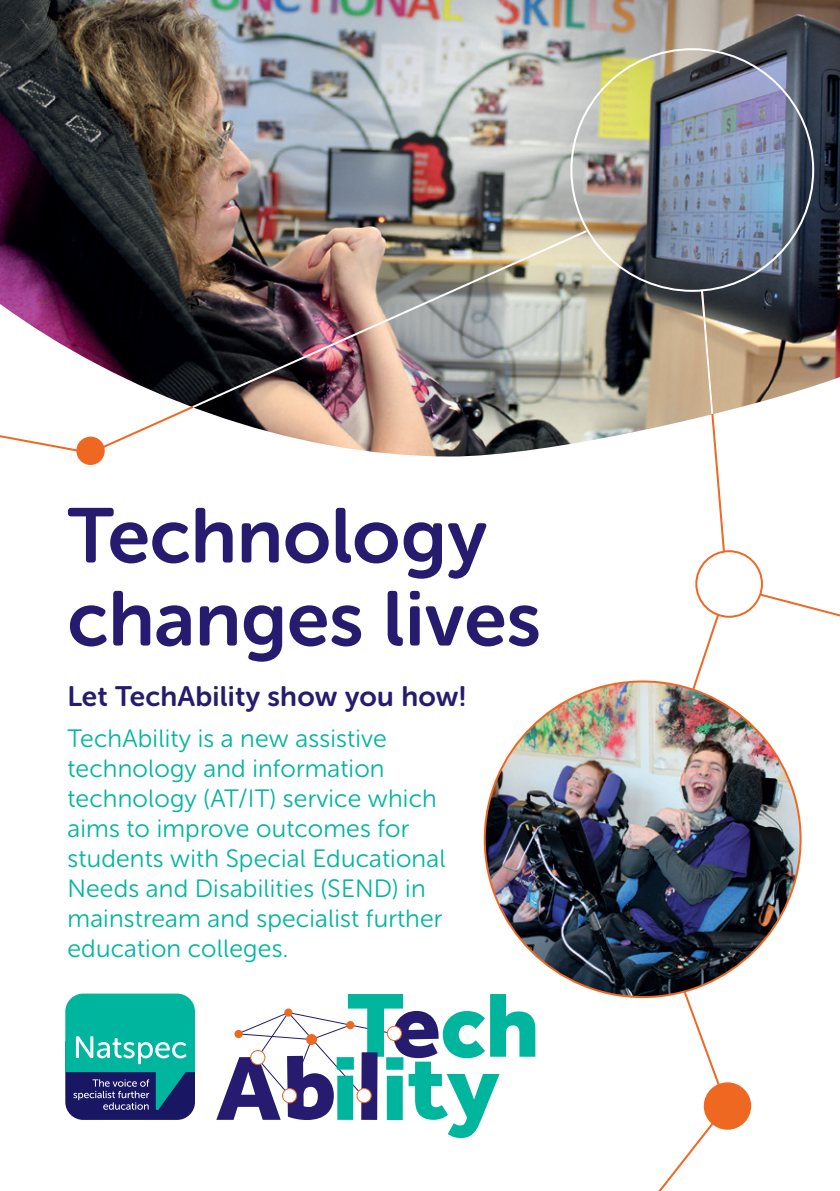
<style>
.page{position:relative;width:840px;height:1191px;background:#fff}
.page>*{position:absolute;margin:0;border:0;box-sizing:border-box;transform-origin:0 0}
.t1{font:77px/83px "Museo Sans Rounded 700";color:#261b6f}
.t2{font:28px "Museo Sans Rounded 700";letter-spacing:.01em;color:#261b6f}
.t3{font:25px/30px "Museo Sans Rounded 300";letter-spacing:.01em;color:#00b59e}
</style>
<div class="page">
<svg style="left:608px;top:594px;width:120px;height:112px"></svg>
<svg style="left:216px;top:994px;width:319px;height:144px"></svg>
<div style="left:250px;top:1050px;width:15px;height:14px;background:#fff;border-radius:50%"></div>
<div style="left:250px;top:1050px;width:15px;height:15px;border:1px solid #ef6822;border-radius:50%"></div>
<div style="left:357px;top:1088px;width:14px;height:14px;background:#fff;border-radius:50%"></div>
<div style="left:356px;top:1088px;width:15px;height:15px;border:1px solid #ef6822;border-radius:50%"></div>
<svg style="left:65px;top:993px;width:130px;height:127px;background:#208b95"></svg>
<img style="left:0;top:0;width:839px;height:456px">
<div style="left:76px;top:436px;width:29px;height:29px;background:#ef6822;border-radius:50%"></div>
<div style="left:704px;top:1083px;width:45px;height:45px;background:#ef6822;border-radius:50%"></div>
<div style="left:703px;top:1082px;width:47px;height:47px;border:2px solid #ef6822;border-radius:50%"></div>
<svg style="left:0;top:404px;width:196px;height:51px"></svg>
<img style="left:484px;top:681px;width:316px;height:316px;border-radius:158px">
<svg style="left:626px;top:876px;width:102px;height:315px"></svg>
<svg style="left:699px;top:288px;width:140px;height:348px"></svg>
<img style="left:190px;top:228px;width:398px;height:181px">
<p class="t1" style="left:67px;top:495px;width:474px">Technology changes lives</p>
<p class="t2" style="left:67px;top:680px;width:400px">Let TechAbility show you how!</p>
<p class="t3" style="left:67px;top:723px;width:379px">TechAbility is a new assistive technology and information technology (AT/IT) service which aims to improve outcomes for students with Special Educational<br>Needs and Disabilities (SEND) in mainstream and specialist further education colleges.</p>
</div>
